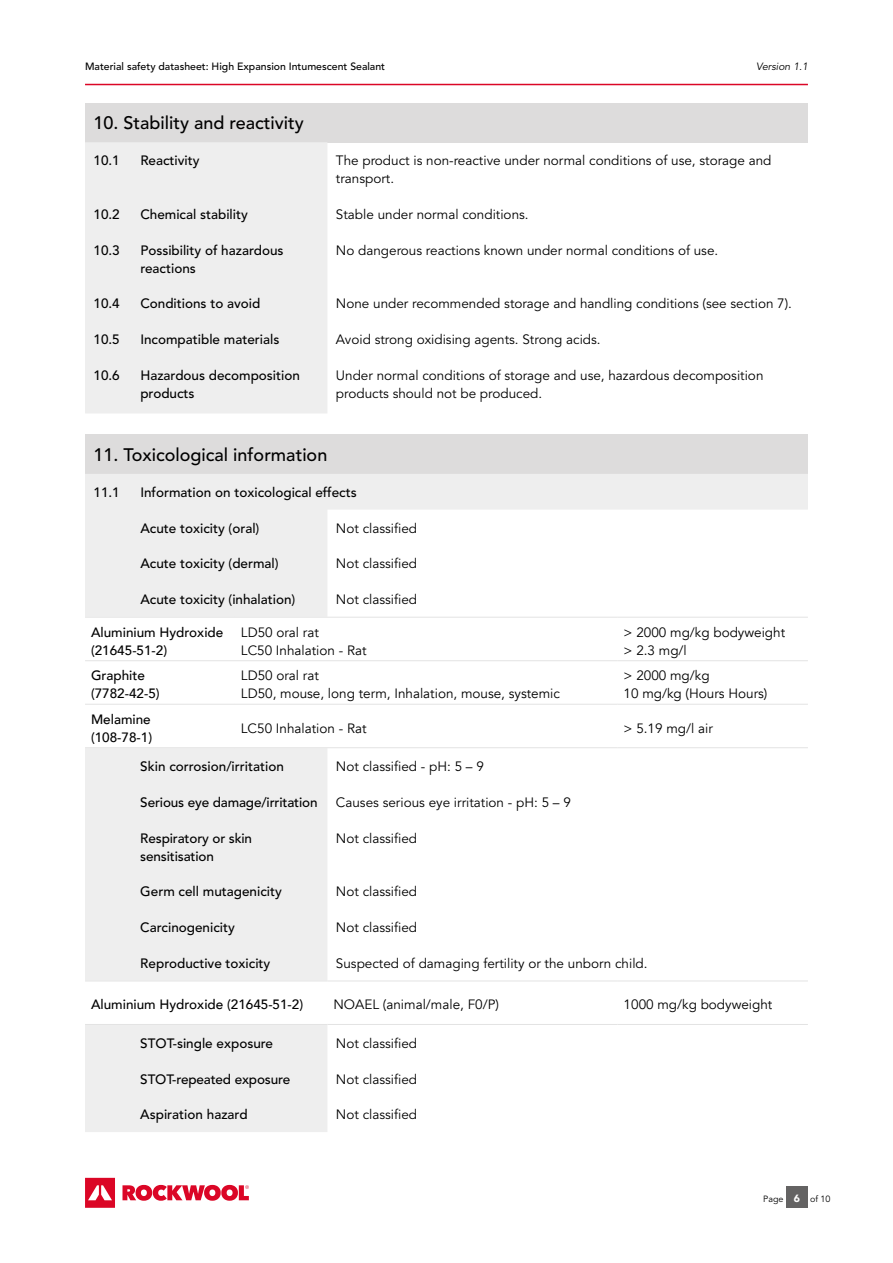
<style>
.page{position:relative;width:893px;height:1263px;background:#fff}
.page>*{position:absolute;margin:0;border:0;box-sizing:border-box;transform-origin:0 0}
.t1{font:500 18px "Avenir LT Std";color:#000}
.t2{font:13.5px/18px "Avenir LT Std";color:#000}
.t3{font:500 13.5px/18px "Avenir LT Std";color:#000}
.t4{font:13.5px/18px "Avenir";color:#000}
.t5{font:500 13.5px/18px "Avenir";color:#000}
.t6{font:500 10.5px "Avenir LT Std";color:#000}
.t7{font:italic 10.5px "Avenir LT Std";color:#000}
.t8{font:9px "Avenir LT Std";color:#000}
.s1{font-family:"Avenir";font-weight:900;font-size:10.5px;color:#fff}
</style>
<div class="page">
<svg style="left:85px;top:1178px;width:30px;height:30px"></svg>
<svg style="left:122px;top:1185px;width:127px;height:16px"></svg>
<div style="left:786px;top:1186px;width:21px;height:22px;background:#646363"></div>
<hr style="left:85px;top:84px;width:723px;height:1px;background:#db0626">
<div style="left:85px;top:103px;width:723px;height:39px;background:#dddcdc"></div>
<div style="left:85px;top:142px;width:242px;height:271px;background:#eee"></div>
<div style="left:85px;top:435px;width:723px;height:39px;background:#dddcdc"></div>
<svg style="left:85px;top:474px;width:723px;height:143px;fill:#f4f4f4"></svg>
<div style="left:85px;top:748px;width:242px;height:232px;background:#eee"></div>
<div style="left:85px;top:1025px;width:242px;height:107px;background:#eee"></div>
<hr style="left:85px;top:617px;width:150px;height:1px;background:#e3e3e3">
<hr style="left:235px;top:617px;width:383px;height:1px;background:#e3e3e3">
<hr style="left:618px;top:617px;width:190px;height:1px;background:#e3e3e3">
<hr style="left:85px;top:660px;width:150px;height:1px;background:#e3e3e3">
<hr style="left:235px;top:660px;width:383px;height:1px;background:#e3e3e3">
<hr style="left:618px;top:660px;width:190px;height:1px;background:#e3e3e3">
<hr style="left:85px;top:704px;width:150px;height:1px;background:#e3e3e3">
<hr style="left:235px;top:704px;width:383px;height:1px;background:#e3e3e3">
<hr style="left:618px;top:704px;width:190px;height:1px;background:#e3e3e3">
<hr style="left:85px;top:747px;width:150px;height:1px;background:#e3e3e3">
<hr style="left:235px;top:747px;width:383px;height:1px;background:#e3e3e3">
<hr style="left:618px;top:747px;width:190px;height:1px;background:#e3e3e3">
<hr style="left:85px;top:980px;width:242px;height:1px;background:#e3e3e3">
<hr style="left:327px;top:980px;width:291px;height:1px;background:#e3e3e3">
<hr style="left:618px;top:980px;width:190px;height:1px;background:#e3e3e3">
<hr style="left:85px;top:1024px;width:242px;height:1px;background:#e3e3e3">
<hr style="left:327px;top:1024px;width:291px;height:1px;background:#e3e3e3">
<hr style="left:618px;top:1024px;width:190px;height:1px;background:#e3e3e3">
<p class="t6" style="left:85px;top:60px;width:302px">Material safety datasheet: High Expansion Intumescent Sealant</p>
<p class="t7" style="left:756px;top:60px;width:53px">Version 1.1</p>
<h1 class="t1" style="left:94px;top:113px;width:212px">10. Stability and reactivity</h1>
<p class="t3" style="left:94px;top:152px;width:28px">10.1</p>
<p class="t3" style="left:140px;top:152px;width:61px">Reactivity</p>
<p class="t2" style="left:336px;top:152px;width:437px">The product is non-reactive under normal conditions of use, storage and transport.</p>
<p class="t3" style="left:94px;top:206px;width:28px">10.2</p>
<p class="t3" style="left:140px;top:206px;width:109px">Chemical stability</p>
<p class="t2" style="left:336px;top:206px;width:194px">Stable under normal conditions.</p>
<p class="t3" style="left:94px;top:241px;width:28px">10.3</p>
<p class="t3" style="left:140px;top:241px;width:145px">Possibility of hazardous reactions</p>
<p class="t2" style="left:336px;top:241px;width:384px">No dangerous reactions known under normal conditions of use.</p>
<p class="t3" style="left:94px;top:295px;width:28px">10.4</p>
<p class="t3" style="left:140px;top:295px;width:122px">Conditions to avoid</p>
<p class="t2" style="left:336px;top:295px;width:458px">None under recommended storage and handling conditions (see section 7).</p>
<p class="t3" style="left:94px;top:331px;width:28px">10.5</p>
<p class="t3" style="left:140px;top:331px;width:141px">Incompatible materials</p>
<p class="t2" style="left:336px;top:331px;width:266px">Avoid strong oxidising agents. Strong acids.</p>
<p class="t3" style="left:94px;top:366px;width:28px">10.6</p>
<p class="t3" style="left:140px;top:366px;width:161px">Hazardous decomposition products</p>
<p class="t2" style="left:336px;top:367px;width:429px">Under normal conditions of storage and use, hazardous decomposition products should not be produced.</p>
<h1 class="t1" style="left:94px;top:444px;width:235px">11. Toxicological information</h1>
<p class="t3" style="left:94px;top:483px;width:28px">11.1</p>
<p class="t3" style="left:140px;top:483px;width:218px">Information on toxicological effects</p>
<p class="t3" style="left:140px;top:519px;width:121px">Acute toxicity (oral)</p>
<p class="t2" style="left:336px;top:519px;width:83px">Not classified</p>
<p class="t3" style="left:140px;top:555px;width:140px">Acute toxicity (dermal)</p>
<p class="t2" style="left:336px;top:555px;width:83px">Not classified</p>
<p class="t3" style="left:140px;top:591px;width:157px">Acute toxicity (inhalation)</p>
<p class="t2" style="left:336px;top:591px;width:83px">Not classified</p>
<p class="t5" style="left:91px;top:622px;width:134px">Aluminium Hydroxide (21645-51-2)</p>
<p class="t4" style="left:241px;top:623px;width:127px">LD50 oral rat<br>LC50 Inhalation - Rat</p>
<p class="t4" style="left:624px;top:623px;width:163px">&gt; 2000 mg/kg bodyweight &gt; 2.3 mg/l</p>
<p class="t5" style="left:91px;top:666px;width:70px">Graphite (7782-42-5)</p>
<p class="t4" style="left:241px;top:667px;width:321px">LD50 oral rat<br>LD50, mouse, long term, Inhalation, mouse, systemic</p>
<p class="t4" style="left:624px;top:667px;width:145px">&gt; 2000 mg/kg<br>10 mg/kg (Hours Hours)</p>
<p class="t5" style="left:91px;top:709px;width:63px">Melamine (108-78-1)</p>
<p class="t4" style="left:241px;top:719px;width:127px">LC50 Inhalation - Rat</p>
<p class="t4" style="left:624px;top:719px;width:91px">&gt; 5.19 mg/l air</p>
<p class="t3" style="left:140px;top:758px;width:145px">Skin corrosion/irritation</p>
<p class="t2" style="left:336px;top:758px;width:150px">Not classified - pH: 5 – 9</p>
<p class="t3" style="left:140px;top:793px;width:179px">Serious eye damage/irritation</p>
<p class="t2" style="left:336px;top:794px;width:236px">Causes serious eye irritation - pH: 5 – 9</p>
<p class="t3" style="left:140px;top:829px;width:113px">Respiratory or skin sensitisation</p>
<p class="t2" style="left:336px;top:829px;width:83px">Not classified</p>
<p class="t3" style="left:140px;top:883px;width:143px">Germ cell mutagenicity</p>
<p class="t2" style="left:336px;top:883px;width:83px">Not classified</p>
<p class="t3" style="left:140px;top:919px;width:96px">Carcinogenicity</p>
<p class="t2" style="left:336px;top:919px;width:83px">Not classified</p>
<p class="t3" style="left:140px;top:954px;width:132px">Reproductive toxicity</p>
<p class="t2" style="left:336px;top:954px;width:313px">Suspected of damaging fertility or the unborn child.</p>
<p class="t5" style="left:91px;top:995px;width:214px">Aluminium Hydroxide (21645-51-2)</p>
<p class="t4" style="left:333px;top:996px;width:167px">NOAEL (animal/male, F0/P)</p>
<p class="t4" style="left:624px;top:996px;width:150px">1000 mg/kg bodyweight</p>
<p class="t3" style="left:140px;top:1034px;width:134px">STOT-single exposure</p>
<p class="t2" style="left:336px;top:1034px;width:83px">Not classified</p>
<p class="t3" style="left:140px;top:1070px;width:151px">STOT-repeated exposure</p>
<p class="t2" style="left:336px;top:1070px;width:83px">Not classified</p>
<p class="t3" style="left:140px;top:1106px;width:109px">Aspiration hazard</p>
<p class="t2" style="left:336px;top:1106px;width:83px">Not classified</p>
<p class="t8" style="left:763px;top:1194px;width:38px">Page <span class="s1">6</span></p>
<p class="t8" style="left:810px;top:1194px;width:22px">of 10</p>
</div>
